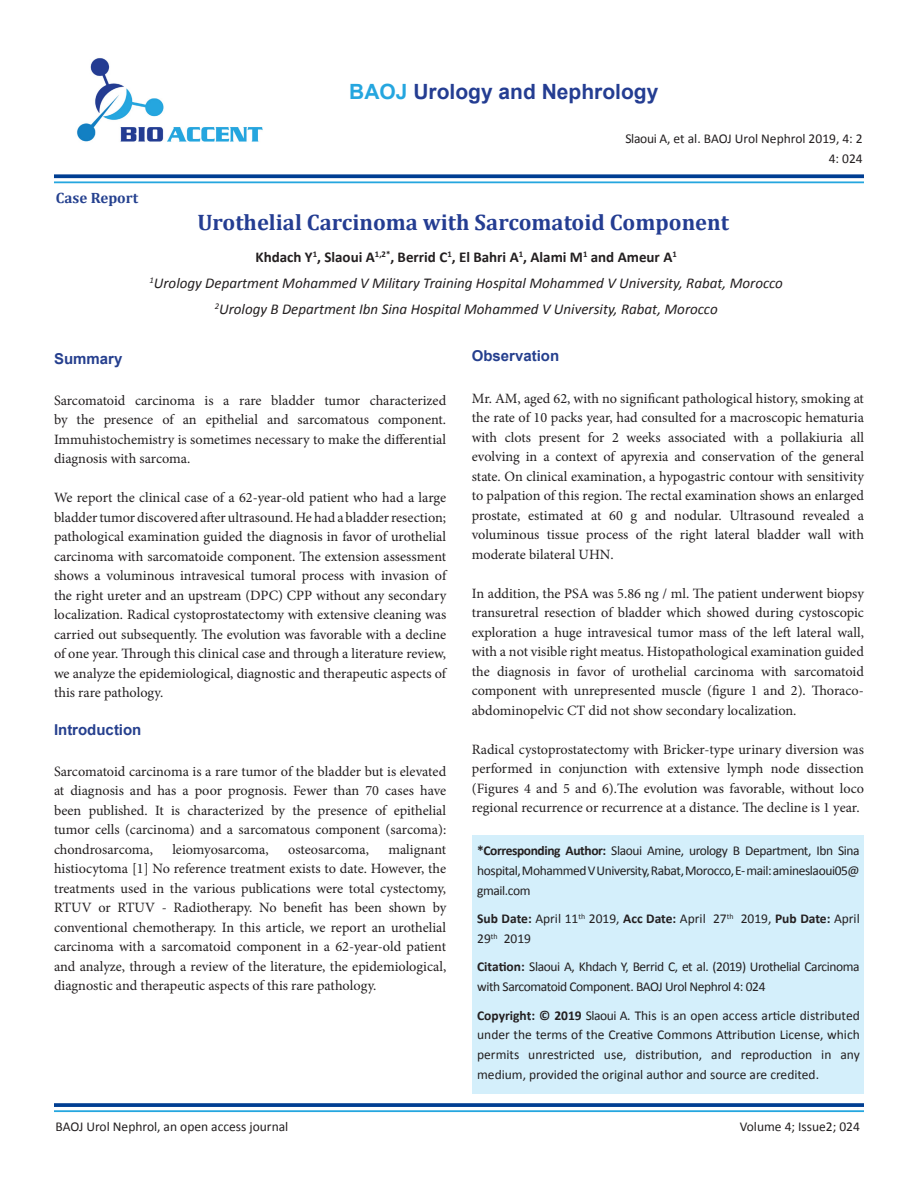
<style>
.page{position:relative;width:918px;height:1188px;background:#fff}
.page>*{position:absolute;margin:0;border:0;box-sizing:border-box;transform-origin:0 0}
.t1{font:700 22.5px "Cambria";color:#243d92}
.t2{font:700 21px "Arial";color:#243d92}
.t3{font:italic 15px "Calibri";color:#231f20}
.t4{font:700 15px "Calibri";color:#231f20}
.t5{font:700 15px "Arial";color:#253f8e}
.t6{font:700 15px "Cambria";color:#25418f}
.t7{font:14.25px/19.5px "Minion Pro";color:#231f20;text-align:justify}
.t8{font:13.5px/19.8px "Calibri";letter-spacing:-.015em;color:#231f20;text-align:justify}
.s1{color:#25a6df}
.s2{font-weight:700}
</style>
<div class="page">
<img style="left:77px;top:58px;width:186px;height:84px">
<svg style="left:54px;top:174px;width:810px;height:4px;background:#18509c"></svg>
<hr style="left:54px;top:181px;width:810px;height:2px;background:#25a6df">
<svg style="left:54px;top:1103px;width:810px;height:4px;background:#0f4998"></svg>
<hr style="left:54px;top:1110px;width:810px;height:2px;background:#25a6df">
<div style="left:473px;top:836px;width:391px;height:258px;background:#d4effb"></div>
<h2 class="t2" style="left:349px;top:77px;width:311px"><span class="s1">BAOJ</span> Urology and Nephrology</h2>
<p class="t8" style="left:625px;top:129px;width:239px;text-align:right">Slaoui A, et al. BAOJ Urol Nephrol 2019, 4: 2<br>4: 024</p>
<p class="t6" style="left:56px;top:188px;width:84px">Case Report</p>
<p class="t1" style="left:197px;top:207px;width:533px">Urothelial Carcinoma with Sarcomatoid Component</p>
<p class="t4" style="left:256px;top:248px;width:423px">Khdach Y<sup>1</sup>, Slaoui A<sup>1,2*</sup>, Berrid C<sup>1</sup>, El Bahri A<sup>1</sup>, Alami M<sup>1</sup> and Ameur A<sup>1</sup></p>
<p class="t3" style="left:149px;top:273px;width:635px"><sup>1</sup>Urology Department Mohammed V Military Training Hospital Mohammed V University, Rabat, Morocco</p>
<p class="t3" style="left:215px;top:299px;width:505px"><sup>2</sup>Urology B Department Ibn Sina Hospital Mohammed V University, Rabat, Morocco</p>
<p class="t5" style="left:54px;top:349px;width:70px">Summary</p>
<p class="t7" style="left:54px;top:391px;width:394px">Sarcomatoid carcinoma is a rare bladder tumor characterized by the presence of an epithelial and sarcomatous component.<br>Immuhistochemistry is sometimes necessary to make the differential diagnosis with sarcoma.</p>
<p class="t7" style="left:54px;top:488px;width:394px">We report the clinical case of a 62-year-old patient who had a large bladder tumor discovered after ultrasound. He had a bladder resection; pathological examination guided the diagnosis in favor of urothelial carcinoma with sarcomatoide component. The extension assessment shows a voluminous intravesical tumoral process with invasion of the right ureter and an upstream (DPC) CPP without any secondary localization. Radical cystoprostatectomy with extensive cleaning was carried out subsequently. The evolution was favorable with a decline of one year. Through this clinical case and through a literature review, we analyze the epidemiological, diagnostic and therapeutic aspects of this rare pathology.</p>
<p class="t5" style="left:54px;top:720px;width:89px">Introduction</p>
<p class="t7" style="left:54px;top:762px;width:394px">Sarcomatoid carcinoma is a rare tumor of the bladder but is elevated at diagnosis and has a poor prognosis. Fewer than 70 cases have been published. It is characterized by the presence of epithelial tumor cells (carcinoma) and a sarcomatous component (sarcoma): chondrosarcoma,</p>
<p class="t7" style="left:54px;top:840px;width:394px;text-indent:334px">malignant histiocytoma [1] No reference treatment exists to date. However, the treatments used in the various publications were total cystectomy, RTUV or RTUV - Radiotherapy. No benefit has been shown by conventional chemotherapy. In this article, we report an urothelial carcinoma with a sarcomatoid component in a 62-year-old patient and analyze, through a review of the literature, the epidemiological, diagnostic and therapeutic aspects of this rare pathology.</p>
<p class="t7" style="left:172px;top:840px;width:98px">leiomyosarcoma,</p>
<p class="t7" style="left:288px;top:840px;width:82px">osteosarcoma,</p>
<p class="t5" style="left:472px;top:346px;width:89px">Observation</p>
<p class="t7" style="left:472px;top:388px;width:394px">Mr. AM, aged 62, with no significant pathological history, smoking at the rate of 10 packs year, had consulted for a macroscopic hematuria with clots present for 2 weeks associated with a pollakiuria all evolving in a context of apyrexia and conservation of the general state. On clinical examination, a hypogastric contour with sensitivity to palpation of this region. The rectal examination shows an enlarged prostate, estimated at 60 g and nodular. Ultrasound revealed a voluminous tissue process of the right lateral bladder wall with moderate bilateral UHN.</p>
<p class="t7" style="left:472px;top:583px;width:394px">In addition, the PSA was 5.86 ng / ml. The patient underwent biopsy transuretral resection of bladder which showed during cystoscopic exploration a huge intravesical tumor mass of the left lateral wall, with a not visible right meatus. Histopathological examination guided the diagnosis in favor of urothelial carcinoma with sarcomatoid component with unrepresented muscle (figure 1 and 2). Thoraco&shy;abdominopelvic CT did not show secondary localization.</p>
<p class="t7" style="left:472px;top:739px;width:394px">Radical cystoprostatectomy with Bricker-type urinary diversion was performed in conjunction with extensive lymph node dissection (Figures 4 and 5 and 6).The evolution was favorable, without loco regional recurrence or recurrence at a distance. The decline is 1 year.</p>
<p class="t8" style="left:477px;top:841px;width:384px"><span class="s2">*Corresponding Author:</span> Slaoui Amine, urology B Department, Ibn Sina hospital, Mohammed V University, Rabat, Morocco, E- mail: amineslaoui05@ gmail.com</p>
<p class="t8" style="left:477px;top:909px;width:384px"><span class="s2">Sub Date:</span> April 11<sup>th</sup> 2019, <span class="s2">Acc Date:</span> April 27<sup>th</sup> 2019, <span class="s2">Pub Date:</span> April<br>29<sup>th</sup> 2019</p>
<p class="t8" style="left:477px;top:957px;width:384px"><span class="s2">Citation:</span> Slaoui A, Khdach Y, Berrid C, et al. (2019) Urothelial Carcinoma with Sarcomatoid Component. BAOJ Urol Nephrol 4: 024</p>
<p class="t8" style="left:477px;top:1005px;width:384px"><span class="s2">Copyright: © 2019</span> Slaoui A. This is an open access article distributed under the terms of the Creative Commons Attribution License, which permits unrestricted use, distribution, and reproduction in any medium, provided the original author and source are credited.</p>
<p class="t8" style="left:56px;top:1117px;width:234px">BAOJ Urol Nephrol, an open access journal</p>
<p class="t8" style="left:740px;top:1117px;width:122px">Volume 4; Issue2; 024</p>
</div>
